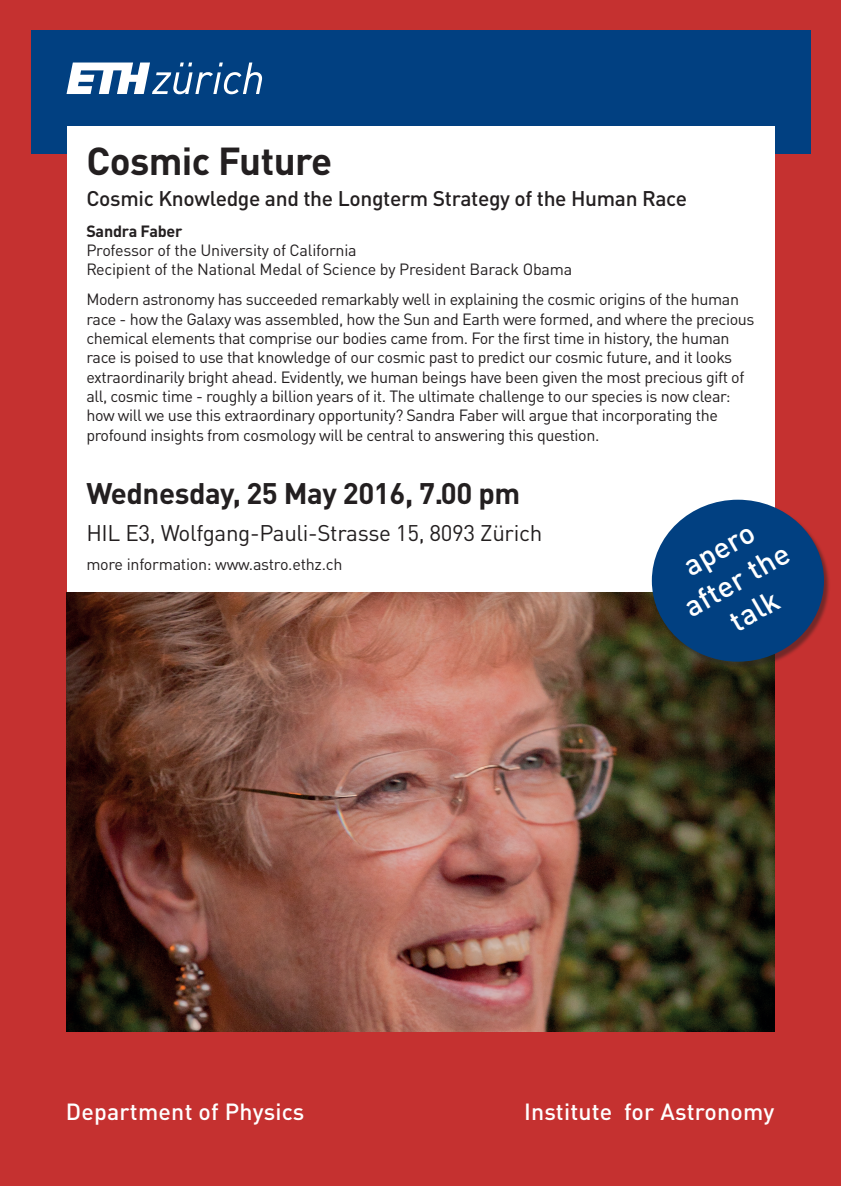
<style>
.page{position:relative;width:841px;height:1186px;background:#fff}
.page>*{position:absolute;margin:0;border:0;box-sizing:border-box;transform-origin:0 0}
.t1{font:700 38.5px "DIN Pro";letter-spacing:-.015em;color:#231f20}
.t2{font:500 29.61px/35.5px "DIN Pro";color:#fff;text-align:center}
.t3{font:700 29.4px "DIN Pro";letter-spacing:-.015em;color:#231f20}
.t4{font:500 23.1px "DIN Pro";letter-spacing:.01em;color:#fff}
.t5{font:22.4px "DIN Pro";letter-spacing:-.015em;color:#231f20}
.t6{font:500 21px "DIN Pro";letter-spacing:-.015em;color:#231f20}
.t7{font:16.1px/19.3px "DIN Pro";letter-spacing:-.025em;color:#231f20}
.t8{font:700 16.1px "DIN Pro";letter-spacing:-.015em;color:#231f20}
</style>
<div class="page">
<div style="left:0;top:0;width:840px;height:1186px;background:#c53130"></div>
<div style="left:31px;top:31px;width:779px;height:123px;background:#014081"></div>
<div style="left:66px;top:126px;width:708px;height:482px;background:#fff"></div>
<img style="left:66px;top:593px;width:708px;height:439px">
<svg style="left:66px;top:63px;width:196px;height:31px"></svg>
<div style="left:652px;top:501px;width:178px;height:168px;background:#231f20;opacity:.5"></div>
<div style="left:651px;top:500px;width:172px;height:161px;background:#014081;border-radius:50%"></div>
<h1 class="t1" style="left:86px;top:129px;width:247px">Cosmic Future</h1>
<h3 class="t6" style="left:86px;top:181px;width:602px">Cosmic Knowledge and the Longterm Strategy of the Human Race</h3>
<p class="t8" style="left:86px;top:217px;width:97px">Sandra Faber</p>
<p class="t7" style="left:86px;top:239px;width:487px">Professor of the University of California<br>Recipient of the National Medal of Science by President Barack Obama</p>
<p class="t7" style="left:86px;top:288px;width:669px">Modern astronomy has succeeded remarkably well in explaining the cosmic origins of the human race - how the Galaxy was assembled, how the Sun and Earth were formed, and where the precious chemical elements that comprise our bodies came from. For the first time in history, the human race is poised to use that knowledge of our cosmic past to predict our cosmic future, and it looks extraordinarily bright ahead. Evidently, we human beings have been given the most precious gift of all, cosmic time - roughly a billion years of it. The ultimate challenge to our species is now clear: how will we use this extraordinary opportunity? Sandra Faber will argue that incorporating the profound insights from cosmology will be central to answering this question.</p>
<h3 class="t3" style="left:86px;top:468px;width:435px">Wednesday, 25 May 2016, 7.00 pm</h3>
<h3 class="t5" style="left:86px;top:515px;width:457px">HIL E3, Wolfgang-Pauli-Strasse 15, 8093 Zürich</h3>
<p class="t7" style="left:86px;top:553px;width:258px">more information: www.astro.ethz.ch</p>
<h2 class="t2" style="left:657px;top:560px;width:118px;rotate:-30deg">apero after the talk</h2>
<h3 class="t4" style="left:66px;top:1092px;width:240px">Department of Physics</h3>
<h3 class="t4" style="left:524px;top:1092px;width:252px">Institute for Astronomy</h3>
</div>
